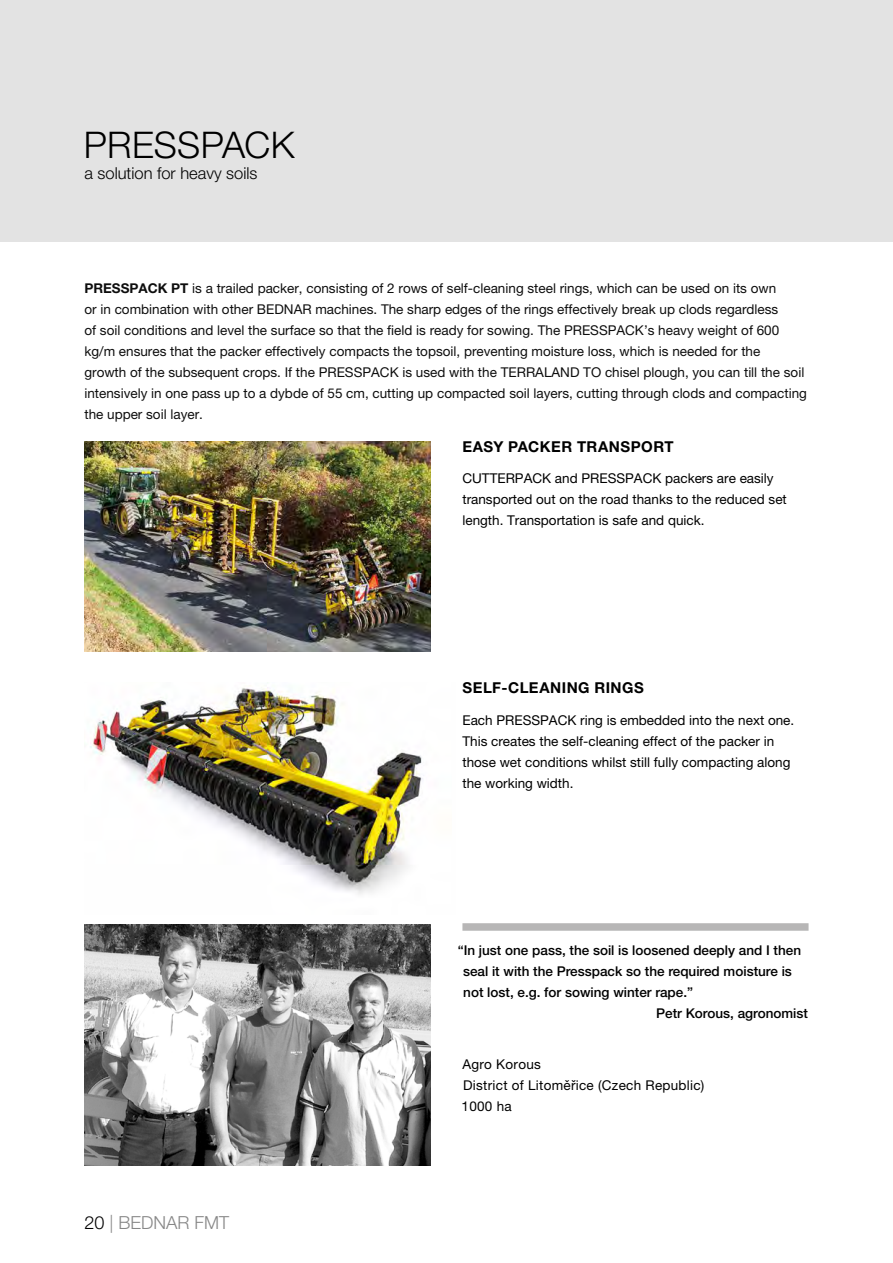
<style>
.page{position:relative;width:893px;height:1263px;background:#fff}
.page>*{position:absolute;margin:0;border:0;box-sizing:border-box;transform-origin:0 0}
.Nadpis_1{font:300 36.75px "Helvetica Neue LT Pro";letter-spacing:.005em;color:#000}
.t1{font:300 18px "Helvetica Neue LT Pro";color:#878787}
.perex_katalogu{font:300 16.5px "Helvetica Neue LT Pro";color:#000}
.Nadpis_1-2{font:700 15px "Helvetica Neue LT Pro";letter-spacing:.03em;color:#000}
.Základní_text{font:13.5px/21px "Helvetica Neue LT Pro";color:#000}
.Reference_citace{font:500 13.5px "Helvetica Neue LT Pro";color:#000}
.Reference_popis{font:13.5px "Helvetica Neue LT Pro";letter-spacing:.02em;color:#000}
.s1{font-weight:700}
.s2{color:#000}
</style>
<div class="page">
<div style="left:0;top:0;width:893px;height:242px;background:#e3e3e3"></div>
<img style="left:84px;top:441px;width:347px;height:210px">
<img style="left:90px;top:687px;width:333px;height:207px">
<div style="left:462px;top:923px;width:346px;height:8px;background:#b7b6b6"></div>
<svg style="left:84px;top:924px;width:347px;height:241px;background:#959595"></svg>
<p class="Nadpis_1" style="left:84px;top:122px;width:212px">PRESSPACK</p>
<p class="perex_katalogu" style="left:84px;top:163px;width:174px">a solution for heavy soils</p>
<p class="Základní_text" style="left:84px;top:278px;width:724px"><span class="s1">PRESSPACK PT</span> is a trailed packer, consisting of 2 rows of self-cleaning steel rings, which can be used on its own<br>or in combination with other BEDNAR machines. The sharp edges of the rings effectively break up clods regardless<br>of soil conditions and level the surface so that the field is ready for sowing. The PRESSPACK’s heavy weight of 600 kg/m ensures that the packer effectively compacts the topsoil, preventing moisture loss, which is needed for the<br>growth of the subsequent crops. If the PRESSPACK is used with the TERRALAND TO chisel plough, you can till the soil intensively in one pass up to a dybde of 55 cm, cutting up compacted soil layers, cutting through clods and compacting the upper soil layer.</p>
<p class="Nadpis_1-2" style="left:462px;top:437px;width:213px">EASY PACKER TRANSPORT</p>
<p class="Základní_text" style="left:462px;top:468px;width:326px">CUTTERPACK and PRESSPACK packers are easily transported out on the road thanks to the reduced set length. Transportation is safe and quick.</p>
<p class="Nadpis_1-2" style="left:462px;top:679px;width:183px">SELF-CLEANING RINGS</p>
<p class="Základní_text" style="left:462px;top:709px;width:333px">Each PRESSPACK ring is embedded into the next one.<br>This creates the self-cleaning effect of the packer in those wet conditions whilst still fully compacting along the working width.</p>
<h2 class="t1" style="left:84px;top:1211px;width:146px"><span class="s2">20</span> | BEDNAR FMT</h2>
<p class="Reference_citace" style="left:458px;top:942px;width:345px">“In just one pass, the soil is loosened deeply and I then</p>
<p class="Reference_citace" style="left:463px;top:963px;width:330px">seal it with the Presspack so the required moisture is</p>
<p class="Reference_citace" style="left:463px;top:984px;width:231px">not lost, e.g. for sowing winter rape.”</p>
<p class="Reference_citace" style="left:656px;top:1005px;width:153px">Petr Korous, agronomist</p>
<p class="Reference_popis" style="left:462px;top:1056px;width:80px">Agro Korous</p>
<p class="Reference_popis" style="left:463px;top:1077px;width:243px">District of Litoměřice (Czech Republic)</p>
<p class="Reference_popis" style="left:462px;top:1098px;width:52px">1000 ha</p>
</div>
